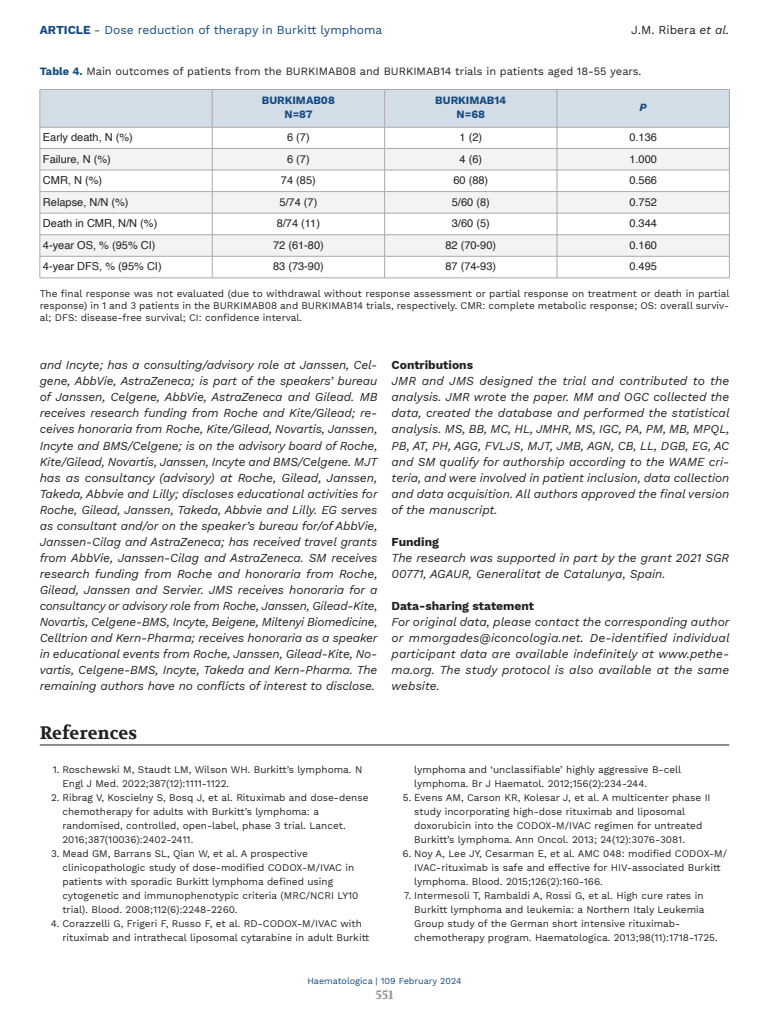
<style>
.page{position:relative;width:769px;height:1024px;background:#fff}
.page>*{position:absolute;margin:0;border:0;box-sizing:border-box;transform-origin:0 0}
.t1{font:700 18px "Volkhov";color:#231f20}
.CONTRIBUTION_Testo{font:italic 12px/16px "Work Sans";color:#231f20;text-align:justify}
.t2{font:12px "Work Sans";color:#134a80}
.CONTRIBUTION_Titolo{font:700 12px "Work Sans";color:#231f20}
.t3{font:12px "Work Sans";color:#231f20}
.t4{font:700 12px "Volkhov";color:#939598}
.TABELLA_Testo_11_13{font:11px "Helvetica";color:#231f20}
.TABELLA_Testo_Prima_colonna{font:11px "Helvetica";color:#231f20}
.TABELLA_Titolo{font:11px "Work Sans";color:#231f20}
.TABELLA_Intestazione{font:700 11px "Work Sans";color:#134a80}
.TABELLA_Intestazione-2{font:italic 700 11px "Work Sans";color:#134a80}
.REFERENCE_Testo{font:10px/14px "Work Sans";color:#231f20}
.TABELLA_Dida{font:10px/12px "Work Sans";color:#231f20;text-align:justify}
.t5{font:9px "Work Sans";color:#134a80}
.s1{font-weight:700}
.s2{font-style:italic}
.s3{font-weight:700;color:#134a80}
</style>
<div class="page">
<svg style="left:40px;top:89px;width:689px;height:189px"></svg>
<hr style="left:40px;top:278px;width:172px;height:1px;background:#a8a9ad">
<hr style="left:212px;top:278px;width:172px;height:1px;background:#a8a9ad">
<hr style="left:384px;top:278px;width:172px;height:1px;background:#a8a9ad">
<hr style="left:556px;top:278px;width:173px;height:1px;background:#a8a9ad">
<hr style="left:40px;top:744px;width:689px;height:1px;background:#231f20">
<p class="t2" style="left:40px;top:23px;width:344px"><span class="s1">ARTICLE</span> - Dose reduction of therapy in Burkitt lymphoma</p>
<p class="t3" style="left:631px;top:23px;width:99px">J.M. Ribera <span class="s2">et al.</span></p>
<p class="TABELLA_Titolo" style="left:40px;top:65px;width:603px"><span class="s3">Table 4.</span> Main outcomes of patients from the BURKIMAB08 and BURKIMAB14 trials in patients aged 18-55 years.</p>
<p class="TABELLA_Intestazione" style="left:262px;top:94px;width:75px">BURKIMAB08</p>
<p class="TABELLA_Intestazione" style="left:284px;top:108px;width:30px">N=87</p>
<p class="TABELLA_Intestazione" style="left:435px;top:94px;width:72px">BURKIMAB14</p>
<p class="TABELLA_Intestazione" style="left:456px;top:108px;width:30px">N=68</p>
<p class="TABELLA_Intestazione-2" style="left:639px;top:99px;width:9px">P</p>
<p class="TABELLA_Testo_Prima_colonna" style="left:43px;top:129px;width:91px">Early death, N (%)</p>
<p class="TABELLA_Testo_11_13" style="left:287px;top:129px;width:24px">6 (7)</p>
<p class="TABELLA_Testo_11_13" style="left:459px;top:129px;width:24px">1 (2)</p>
<p class="TABELLA_Testo_11_13" style="left:629px;top:129px;width:29px">0.136</p>
<p class="TABELLA_Testo_Prima_colonna" style="left:43px;top:150px;width:69px">Failure, N (%)</p>
<p class="TABELLA_Testo_11_13" style="left:287px;top:150px;width:24px">6 (7)</p>
<p class="TABELLA_Testo_11_13" style="left:459px;top:150px;width:24px">4 (6)</p>
<p class="TABELLA_Testo_11_13" style="left:629px;top:150px;width:29px">1.000</p>
<p class="TABELLA_Testo_Prima_colonna" style="left:43px;top:172px;width:61px">CMR, N (%)</p>
<p class="TABELLA_Testo_11_13" style="left:281px;top:172px;width:36px">74 (85)</p>
<p class="TABELLA_Testo_11_13" style="left:453px;top:172px;width:36px">60 (88)</p>
<p class="TABELLA_Testo_11_13" style="left:629px;top:172px;width:29px">0.566</p>
<p class="TABELLA_Testo_Prima_colonna" style="left:43px;top:193px;width:87px">Relapse, N/N (%)</p>
<p class="TABELLA_Testo_11_13" style="left:279px;top:193px;width:39px">5/74 (7)</p>
<p class="TABELLA_Testo_11_13" style="left:451px;top:193px;width:39px">5/60 (8)</p>
<p class="TABELLA_Testo_11_13" style="left:629px;top:193px;width:29px">0.752</p>
<p class="TABELLA_Testo_Prima_colonna" style="left:43px;top:215px;width:116px">Death in CMR, N/N (%)</p>
<p class="TABELLA_Testo_11_13" style="left:277px;top:215px;width:45px">8/74 (11)</p>
<p class="TABELLA_Testo_11_13" style="left:451px;top:215px;width:39px">3/60 (5)</p>
<p class="TABELLA_Testo_11_13" style="left:629px;top:215px;width:29px">0.344</p>
<p class="TABELLA_Testo_Prima_colonna" style="left:43px;top:236px;width:114px">4-year OS, % (95% CI)</p>
<p class="TABELLA_Testo_11_13" style="left:273px;top:236px;width:52px">72 (61-80)</p>
<p class="TABELLA_Testo_11_13" style="left:445px;top:236px;width:52px">82 (70-90)</p>
<p class="TABELLA_Testo_11_13" style="left:629px;top:236px;width:29px">0.160</p>
<p class="TABELLA_Testo_Prima_colonna" style="left:43px;top:258px;width:120px">4-year DFS, % (95% CI)</p>
<p class="TABELLA_Testo_11_13" style="left:273px;top:258px;width:52px">83 (73-90)</p>
<p class="TABELLA_Testo_11_13" style="left:445px;top:258px;width:52px">87 (74-93)</p>
<p class="TABELLA_Testo_11_13" style="left:629px;top:258px;width:29px">0.495</p>
<p class="TABELLA_Dida" style="left:40px;top:288px;width:691px">The final response was not evaluated (due to withdrawal without response assessment or partial response on treatment or death in partial response) in 1 and 3 patients in the BURKIMAB08 and BURKIMAB14 trials, respectively. CMR: complete metabolic response; OS: overall surviv&shy;al; DFS: disease-free survival; CI: confidence interval.</p>
<p class="CONTRIBUTION_Testo" style="left:40px;top:356px;width:339px">and Incyte; has a consulting/advisory role at Janssen, Cel&shy;gene, AbbVie, AstraZeneca; is part of the speakers’ bureau of Janssen, Celgene, AbbVie, AstraZeneca and Gilead. MB receives research funding from Roche and Kite/Gilead; re&shy;ceives honoraria from Roche, Kite/Gilead, Novartis, Janssen, Incyte and BMS/Celgene; is on the advisory board of Roche, Kite/Gilead, Novartis, Janssen, Incyte and BMS/Celgene. MJT has as consultancy (advisory) at Roche, Gilead, Janssen, Takeda, Abbvie and Lilly; discloses educational activities for Roche, Gilead, Janssen, Takeda, Abbvie and Lilly. EG serves as consultant and/or on the speaker’s bureau for/of AbbVie, Janssen-Cilag and AstraZeneca; has received travel grants from AbbVie, Janssen-Cilag and AstraZeneca. SM receives research funding from Roche and honoraria from Roche, Gilead, Janssen and Servier. JMS receives honoraria for a consultancy or advisory role from Roche, Janssen, Gilead-Kite, Novartis, Celgene-BMS, Incyte, Beigene, Miltenyi Biomedicine, Celltrion and Kern-Pharma; receives honoraria as a speaker in educational events from Roche, Janssen, Gilead-Kite, No&shy;vartis, Celgene-BMS, Incyte, Takeda and Kern-Pharma. The remaining authors have no conflicts of interest to disclose.</p>
<p class="CONTRIBUTION_Titolo" style="left:391px;top:358px;width:83px">Contributions</p>
<p class="CONTRIBUTION_Testo" style="left:391px;top:372px;width:339px">JMR and JMS designed the trial and contributed to the analysis. JMR wrote the paper. MM and OGC collected the data, created the database and performed the statistical analysis. MS, BB, MC, HL, JMHR, MS, IGC, PA, PM, MB, MPQL, PB, AT, PH, AGG, FVLJS, MJT, JMB, AGN, CB, LL, DGB, EG, AC and SM qualify for authorship according to the WAME cri&shy;teria, and were involved in patient inclusion, data collection and data acquisition. All authors approved the final version of the manuscript.</p>
<p class="CONTRIBUTION_Titolo" style="left:391px;top:534px;width:49px">Funding</p>
<p class="CONTRIBUTION_Testo" style="left:391px;top:548px;width:339px">The research was supported in part by the grant 2021 SGR<br>00771, AGAUR, Generalitat de Catalunya, Spain.</p>
<p class="CONTRIBUTION_Titolo" style="left:391px;top:598px;width:144px">Data-sharing statement</p>
<p class="CONTRIBUTION_Testo" style="left:391px;top:612px;width:339px">For original data, please contact the corresponding author or mmorgades@iconcologia.net. De-identified individual participant data are available indefinitely at www.pethe&shy;ma.org. The study protocol is also available at the same website.</p>
<p class="t1" style="left:40px;top:722px;width:99px">References</p>
<p class="REFERENCE_Testo" style="left:62px;top:763px;width:301px;text-indent:-10px">1. Roschewski M, Staudt LM, Wilson WH. Burkitt’s lymphoma. N<br>Engl J Med. 2022;387(12):1111-1122.</p>
<p class="REFERENCE_Testo" style="left:62px;top:791px;width:307px;text-indent:-11px">2. Ribrag V, Koscielny S, Bosq J, et al. Rituximab and dose-dense chemotherapy for adults with Burkitt’s lymphoma: a randomised, controlled, open-label, phase 3 trial. Lancet.<br>2016;387(10036):2402-2411.</p>
<p class="REFERENCE_Testo" style="left:62px;top:847px;width:297px;text-indent:-11px">3. Mead GM, Barrans SL, Qian W, et al. A prospective clinicopathologic study of dose-modified CODOX-M/IVAC in patients with sporadic Burkitt lymphoma defined using cytogenetic and immunophenotypic criteria (MRC/NCRI LY10 trial). Blood. 2008;112(6):2248-2260.</p>
<p class="REFERENCE_Testo" style="left:62px;top:917px;width:308px;text-indent:-11px">4. Corazzelli G, Frigeri F, Russo F, et al. RD-CODOX-M/IVAC with rituximab and intrathecal liposomal cytarabine in adult Burkitt</p>
<p class="REFERENCE_Testo" style="left:414px;top:763px;width:268px">lymphoma and ‘unclassifiable’ highly aggressive B-cell lymphoma. Br J Haematol. 2012;156(2):234-244.</p>
<p class="REFERENCE_Testo" style="left:414px;top:791px;width:298px;text-indent:-11px">5. Evens AM, Carson KR, Kolesar J, et al. A multicenter phase II study incorporating high-dose rituximab and liposomal doxorubicin into the CODOX-M/IVAC regimen for untreated Burkitt’s lymphoma. Ann Oncol. 2013; 24(12):3076-3081.</p>
<p class="REFERENCE_Testo" style="left:414px;top:847px;width:314px;text-indent:-12px">6. Noy A, Lee JY, Cesarman E, et al. AMC 048: modified CODOX-M/<br>IVAC-rituximab is safe and effective for HIV-associated Burkitt lymphoma. Blood. 2015;126(2):160-166.</p>
<p class="REFERENCE_Testo" style="left:414px;top:889px;width:305px;text-indent:-10px">7. Intermesoli T, Rambaldi A, Rossi G, et al. High cure rates in Burkitt lymphoma and leukemia: a Northern Italy Leukemia Group study of the German short intensive rituximab&shy;chemotherapy program. Haematologica. 2013;98(11):1718-1725.</p>
<p class="t5" style="left:307px;top:975px;width:156px">Haematologica | 109 February 2024</p>
<p class="t4" style="left:375px;top:987px;width:20px">551</p>
</div>
